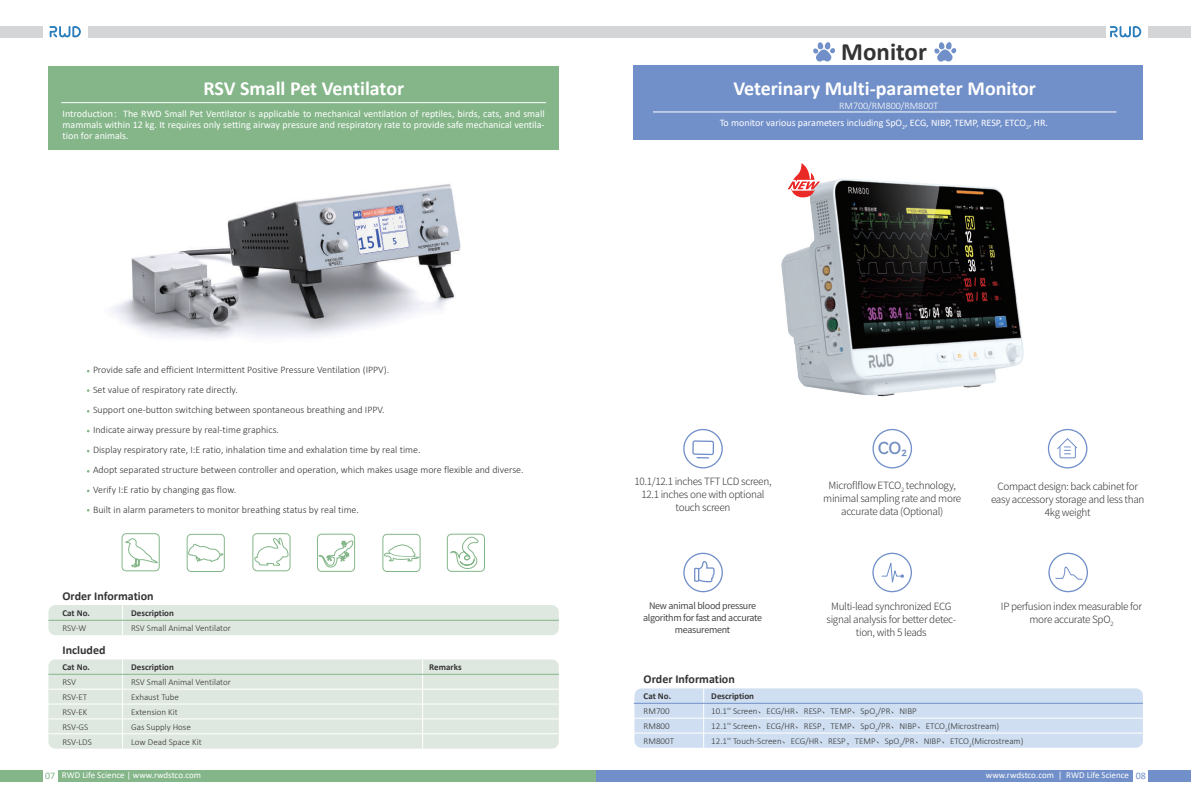
<style>
.page{position:relative;width:1191px;height:808px;background:#fff}
.page>*{position:absolute;margin:0;border:0;box-sizing:border-box;transform-origin:0 0}
.t1{font:700 25px "Calibri";color:#333334}
.t2{font:700 20px "Calibri";color:#fff}
.t3{font:16.6px "Harmony OS Sans SC Medium";color:#708abd}
.t4{font:700 12px "Calibri";color:#333334}
.t5{font:300 10px/20px "Calibri";color:#333334}
.t6{font:300 10px/13px "Source Han Sans CN";letter-spacing:-.03em;color:#333334;text-align:center}
.t7{font:10px/11px "Calibri";color:#fff;text-align:justify}
.t8{font:300 10px "Calibri";color:#fff}
.t9{font:300 9px/14.9px "Calibri";color:#333334}
.t10{font:9px "Calibri";color:#fff}
.t11{font:9px/12px "Source Han Sans CN";letter-spacing:-.03em;color:#333334;text-align:center}
.t12{font:700 9px "Calibri";color:#333334}
.s1{font-family:"Adobe Song Std";font-weight:300}
.s2{font-weight:700}
.s3{font-family:"Adobe Song Std"}
.s4{font-size:10px;color:#84b689}
.s5{font-size:10px;color:#718fc9}
</style>
<div class="page">
<div style="left:1148px;top:26px;width:43px;height:11px;background:#d4d5d7"></div>
<svg style="left:1110px;top:26px;width:31px;height:11px"></svg>
<div style="left:597px;top:26px;width:508px;height:11px;background:#d4d5d7"></div>
<div style="left:595px;top:770px;width:538px;height:11px;background:#718fc9"></div>
<div style="left:1148px;top:770px;width:43px;height:11px;background:#718fc9"></div>
<svg style="left:50px;top:26px;width:31px;height:11px"></svg>
<div style="left:88px;top:26px;width:516px;height:11px;background:#d4d5d7"></div>
<div style="left:0;top:26px;width:43px;height:11px;background:#d4d5d7"></div>
<div style="left:0;top:770px;width:43px;height:11px;background:#84b689"></div>
<div style="left:58px;top:770px;width:537px;height:11px;background:#84b689"></div>
<img style="left:111px;top:184px;width:350px;height:155px">
<div style="left:48px;top:66px;width:511px;height:84px;background:#84b689"></div>
<hr style="left:61px;top:102px;width:485px;height:1px;background:#fff">
<div style="left:48px;top:605px;width:511px;height:30px;background:#dfe8e0;border-radius:7px"></div>
<div style="left:48px;top:659px;width:511px;height:90px;background:#dfe8e0;border-radius:7px"></div>
<hr style="left:122px;top:605px;width:1px;height:30px;background:#fff">
<hr style="left:48px;top:689px;width:511px;height:1px;background:#fff">
<hr style="left:48px;top:703px;width:511px;height:1px;background:#fff">
<hr style="left:48px;top:718px;width:511px;height:1px;background:#fff">
<hr style="left:48px;top:733px;width:511px;height:1px;background:#fff">
<hr style="left:122px;top:659px;width:1px;height:90px;background:#fff">
<hr style="left:422px;top:659px;width:1px;height:90px;background:#fff">
<hr style="left:48px;top:674px;width:511px;height:1px;background:#84b689">
<hr style="left:48px;top:620px;width:511px;height:1px;background:#84b689">
<svg style="left:255px;top:537px;width:33px;height:29px"></svg>
<svg style="left:319px;top:540px;width:34px;height:28px"></svg>
<svg style="left:385px;top:544px;width:33px;height:17px"></svg>
<svg style="left:189px;top:544px;width:33px;height:18px"></svg>
<svg style="left:125px;top:538px;width:33px;height:34px"></svg>
<svg style="left:450px;top:536px;width:29px;height:33px"></svg>
<div style="left:122px;top:533px;width:37px;height:38px;border:1px solid #84b689;border-radius:4px"></div>
<div style="left:187px;top:534px;width:37px;height:38px;border:1px solid #84b689;border-radius:4px"></div>
<div style="left:253px;top:533px;width:37px;height:38px;border:1px solid #84b689;border-radius:4px"></div>
<div style="left:317px;top:534px;width:38px;height:38px;border:1px solid #84b689;border-radius:4px"></div>
<div style="left:383px;top:534px;width:37px;height:38px;border:1px solid #84b689;border-radius:4px"></div>
<div style="left:447px;top:534px;width:38px;height:38px;border:1px solid #84b689;border-radius:4px"></div>
<img style="left:781px;top:178px;width:243px;height:219px">
<svg style="left:788px;top:163px;width:32px;height:34px"></svg>
<div style="left:634px;top:65px;width:508px;height:75px;background:#718fc9"></div>
<div style="left:634px;top:688px;width:508px;height:60px;background:#cfdff1;border-radius:7px"></div>
<hr style="left:629px;top:718px;width:513px;height:1px;background:#fff">
<hr style="left:629px;top:732px;width:513px;height:1px;background:#fff">
<hr style="left:703px;top:688px;width:1px;height:60px;background:#fff">
<hr style="left:634px;top:703px;width:508px;height:1px;background:#718fc9">
<svg style="left:813px;top:42px;width:22px;height:20px"></svg>
<svg style="left:934px;top:42px;width:22px;height:20px"></svg>
<hr style="left:653px;top:111px;width:463px;height:1px;background:#fff">
<svg style="left:683px;top:429px;width:40px;height:40px"></svg>
<svg style="left:872px;top:429px;width:40px;height:39px"></svg>
<svg style="left:683px;top:553px;width:40px;height:39px"></svg>
<svg style="left:872px;top:553px;width:40px;height:39px"></svg>
<svg style="left:1047px;top:428px;width:41px;height:164px"></svg>
<h2 class="t2" style="left:203px;top:74px;width:202px">RSV Small Pet Ventilator</h2>
<p class="t7" style="left:63px;top:108px;width:483px">Introduction<span class="s1">：</span>The RWD Small Pet Ventilator is applicable to mechanical ventilation of reptiles, birds, cats, and small mammals within 12 kg. It requires only setting airway pressure and respiratory rate to provide safe mechanical ventila&shy;tion for animals.</p>
<p class="t5" style="left:93px;top:360px;width:432px">Provide safe and efficient Intermittent Positive Pressure Ventilation (IPPV).<br>Set value of respiratory rate directly.<br>Support one-button switching between spontaneous breathing and IPPV.<br>Indicate airway pressure by real-time graphics.<br>Display respiratory rate, I:E ratio, inhalation time and exhalation time by real time.<br>Adopt separated structure between controller and operation, which makes usage more flexible and diverse.<br>Verify I:E ratio by changing gas flow.<br>Built in alarm parameters to monitor breathing status by real time.</p>
<p class="t4" style="left:63px;top:587px;width:93px">Order Information</p>
<p class="t12" style="left:63px;top:606px;width:29px">Cat No.</p>
<p class="t9" style="left:63px;top:620px;width:25px">RSV-W</p>
<p class="t12" style="left:131px;top:606px;width:44px">Description</p>
<p class="t9" style="left:131px;top:620px;width:101px">RSV Small Animal Ventilator</p>
<p class="t4" style="left:63px;top:642px;width:44px">Included</p>
<p class="t12" style="left:63px;top:661px;width:29px">Cat No.</p>
<p class="t9" style="left:63px;top:674px;width:31px">RSV<br>RSV-ET<br>RSV-EK<br>RSV-GS<br>RSV-LDS</p>
<p class="t12" style="left:131px;top:661px;width:44px">Description</p>
<p class="t9" style="left:131px;top:674px;width:101px">RSV Small Animal Ventilator<br>Exhaust Tube<br>Extension Kit<br>Gas Supply Hose<br>Low Dead Space Kit</p>
<p class="t12" style="left:429px;top:661px;width:34px">Remarks</p>
<h1 class="t1" style="left:841px;top:34px;width:87px">Monitor</h1>
<h2 class="t2" style="left:733px;top:74px;width:304px">Veterinary Multi-parameter Monitor</h2>
<p class="t7" style="left:719px;top:117px;width:330px">To monitor various parameters including SpO<sub>2</sub>, ECG, NIBP, TEMP, RESP, ETCO<sub>2</sub>, HR.</p>
<p class="t8" style="left:839px;top:99px;width:101px">RM700/RM800/RM800T</p>
<h3 class="t3" style="left:877px;top:437px;width:31px">CO₂</h3>
<p class="t6" style="left:634px;top:475px;width:139px">10.1/12.1 inches TFT LCD screen,<br>12.1 inches one with optional touch screen</p>
<p class="t6" style="left:823px;top:479px;width:139px">Microflflow ETCO<sub>2</sub> technology, minimal sampling rate and more accurate data (Optional)</p>
<p class="t6" style="left:991px;top:480px;width:155px">Compact design: back cabinet for easy accessory storage and less than<br>4kg weight</p>
<p class="t11" style="left:643px;top:600px;width:120px">New animal blood pressure algorithm for fast and accurate measurement</p>
<p class="t6" style="left:826px;top:600px;width:131px">Multi-lead synchronized ECG signal analysis for better detec&shy;tion, with 5 leads</p>
<p class="t6" style="left:1001px;top:600px;width:142px">IP perfusion index measurable for more accurate SpO<sub>2</sub></p>
<p class="t4" style="left:643px;top:671px;width:93px">Order Information</p>
<p class="t12" style="left:643px;top:690px;width:29px">Cat No.</p>
<p class="t9" style="left:643px;top:703px;width:32px">RM700<br>RM800<br>RM800T</p>
<p class="t9" style="left:711px;top:689px;width:313px"><span class="s2">Description<br></span>10.1'' Screen<span class="s3">、</span>ECG/HR<span class="s3">、</span>RESP<span class="s3">、</span>TEMP<span class="s3">、</span>SpO<sub>2</sub>/PR<span class="s3">、</span>NIBP<br>12.1'' Screen<span class="s3">、</span>ECG/HR<span class="s3">、</span>RESP<span class="s3">，</span>TEMP<span class="s3">、</span>SpO<sub>2</sub>/PR<span class="s3">、</span>NIBP<span class="s3">、</span>ETCO<sub>2</sub>(Microstream)<br>12.1'' Touch-Screen<span class="s3">、</span>ECG/HR<span class="s3">、</span>RESP<span class="s3">，</span>TEMP<span class="s3">、</span>SpO<sub>2</sub>/PR<span class="s3">、</span>NIBP<span class="s3">、</span>ETCO<sub>2</sub>(Microstream)</p>
<p class="t10" style="left:45px;top:769px;width:157px"><span class="s4">07</span> RWD Life Science | www.rwdstco.com</p>
<p class="t10" style="left:986px;top:769px;width:161px">www.rwdstco.com | RWD Life Science <span class="s5">08</span></p>
</div>
